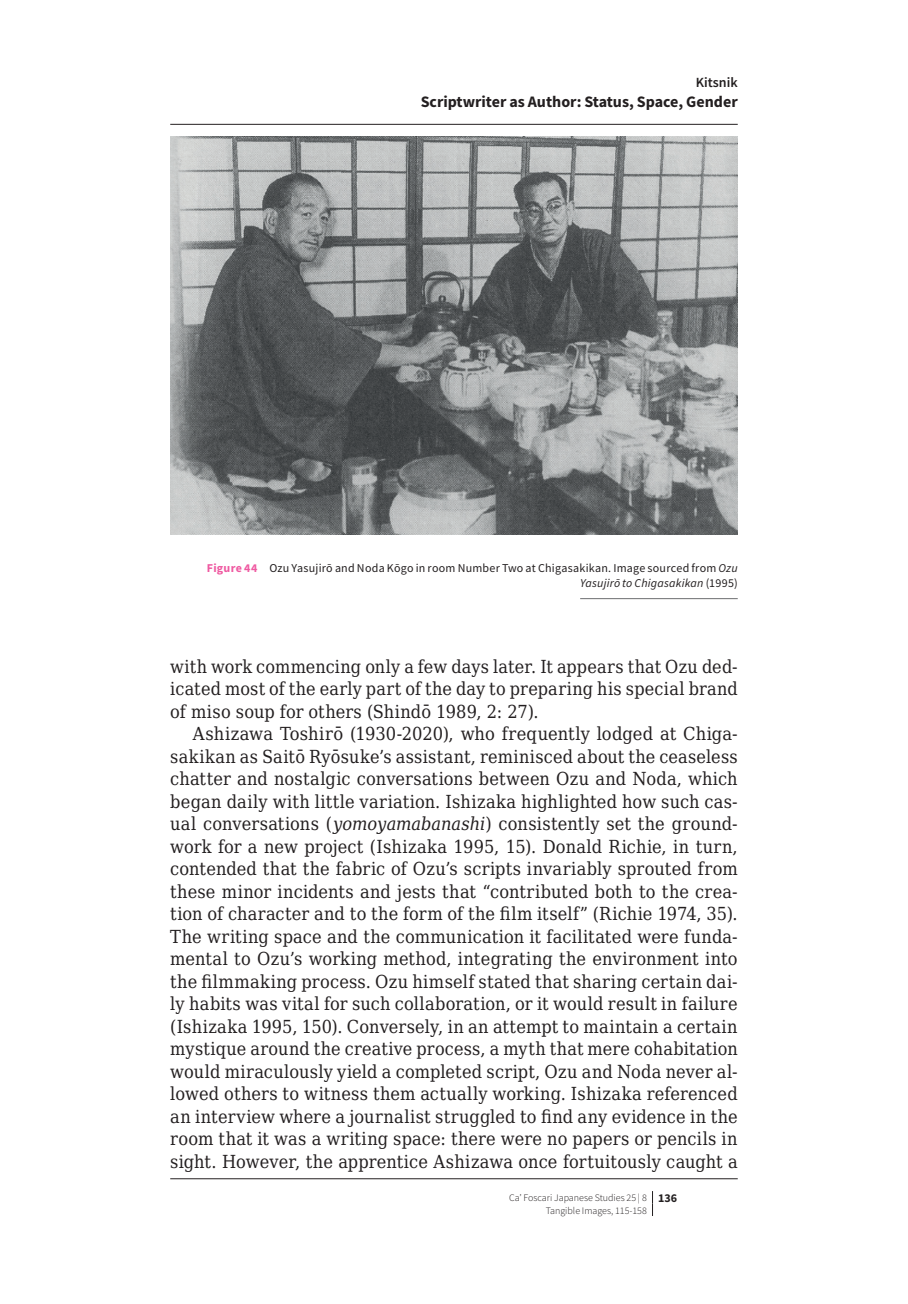
<style>
.page{position:relative;width:908px;height:1304px;background:#fff}
.page>*{position:absolute;margin:0;border:0;box-sizing:border-box;transform-origin:0 0}
.t1{font:18px/22.4px "DejaVu Serif Condensed";letter-spacing:.01em;color:#231f20;text-align:justify}
.t2{font:700 16px "Source Sans Pro";color:#231f20}
.t3{font:600 14px "Source Sans Pro";color:#231f20}
.t4{font:12px/15px "Source Sans Pro";letter-spacing:.02em;color:#231f20;text-align:right}
.t5{font:300 10px/12.4px "Source Sans Pro";color:#231f20}
.s1{font-weight:700;color:#ef59a1}
.s2{font-style:italic}
.s3{font-weight:700;font-size:12px}
</style>
<div class="page">
<svg style="left:652px;top:1191px;width:1px;height:25px"></svg>
<img style="left:170px;top:136px;width:567px;height:399px">
<hr style="left:580px;top:598px;width:157px;height:1px;background:#6c6d70">
<hr style="left:170px;top:124px;width:567px;height:1px;background:#231f20">
<hr style="left:170px;top:1178px;width:567px;height:1px;background:#231f20">
<p class="t3" style="left:695px;top:74px;width:43px">Kitsnik</p>
<p class="t2" style="left:420px;top:91px;width:318px">Scriptwriter as Author: Status, Space, Gender</p>
<p class="t4" style="left:207px;top:561px;width:532px"><span class="s1">Figure 44</span> Ozu Yasujirō and Noda Kōgo in room Number Two at Chigasakikan. Image sourced from <span class="s2">Ozu<br>Yasujirō to Chigasakikan</span> (1995)</p>
<p class="t1" style="left:170px;top:655px;width:568px">with work commencing only a few days later. It appears that Ozu ded&shy;icated most of the early part of the day to preparing his special brand of miso soup for others (Shindō 1989, 2: 27).</p>
<p class="t1" style="left:170px;top:722px;width:568px;text-indent:23px">Ashizawa Toshirō (1930‑2020), who frequently lodged at Chiga&shy;sakikan as Saitō Ryōsuke’s assistant, reminisced about the ceaseless chatter and nostalgic conversations between Ozu and Noda, which began daily with little variation. Ishizaka highlighted how such cas&shy;ual conversations (<span class="s2">yomoyamabanashi</span>) consistently set the ground&shy;work for a new project (Ishizaka 1995, 15). Donald Richie, in turn, contended that the fabric of Ozu’s scripts invariably sprouted from these minor incidents and jests that “contributed both to the crea&shy;tion of character and to the form of the film itself” (Richie 1974, 35).<br>The writing space and the communication it facilitated were funda&shy;mental to Ozu’s working method, integrating the environment into the filmmaking process. Ozu himself stated that sharing certain dai&shy;ly habits was vital for such collaboration, or it would result in failure (Ishizaka 1995, 150). Conversely, in an attempt to maintain a certain mystique around the creative process, a myth that mere cohabitation would miraculously yield a completed script, Ozu and Noda never al&shy;lowed others to witness them actually working. Ishizaka referenced an interview where a journalist struggled to find any evidence in the room that it was a writing space: there were no papers or pencils in sight. However, the apprentice Ashizawa once fortuitously caught a</p>
<p class="t5" style="left:545px;top:1191px;width:133px;text-indent:-37px">Ca’ Foscari Japanese Studies 25 | 8 <span class="s3">136<br></span>Tangible Images, 115-158</p>
</div>
